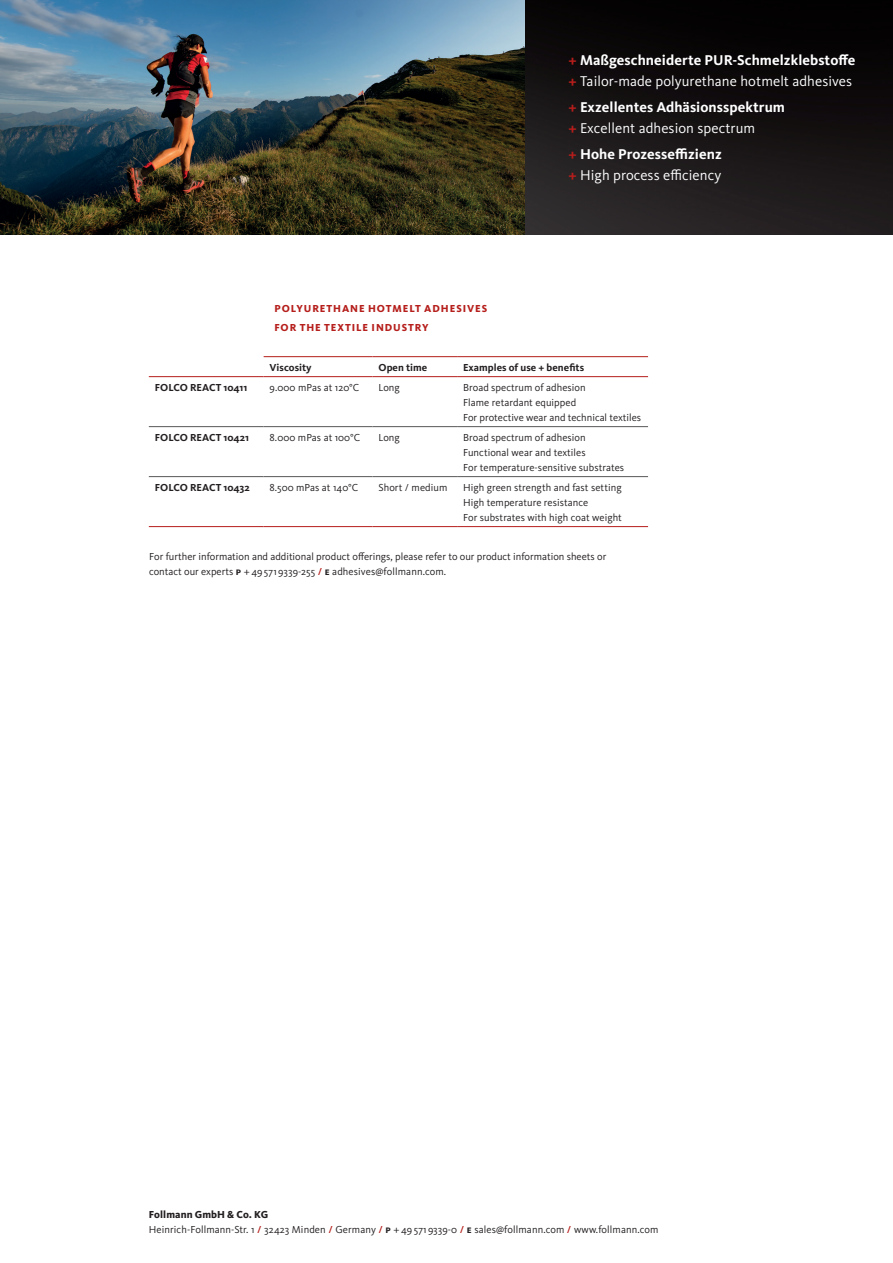
<style>
.page{position:relative;width:893px;height:1263px;background:#fff}
.page>*{position:absolute;margin:0;border:0;box-sizing:border-box;transform-origin:0 0}
.Fließtext_Block_DE{font:14.7px/21.3px "Kievit Pro";letter-spacing:.005em;color:#fff}
.Fließtext_Block_DE-2{font:700 14.7px/21.3px "Kievit Pro";letter-spacing:.005em;color:#fff}
.Fließtext_Tabelle{font:10.5px/15px "Kievit Pro";letter-spacing:.005em;color:#231f20}
.BU_Marginalien_DE{font:10.5px/15px "Kievit Pro";letter-spacing:.01em;color:#231f20}
.Fließtext_Tabelle-2{font:700 10.5px "Kievit Pro";letter-spacing:.005em;color:#231f20}
.H1_Tabelle{font:800 10.5px "Kievit Pro";letter-spacing:.09em;color:#b51e1b}
.s1{font-weight:700;color:#b51e1b}
.s2{font-weight:700}
.s3{color:#b51e1b}
.s4{font-weight:400}
.s5{font-weight:500;color:#b51e1b}
.s6{font-weight:800}
</style>
<div class="page">
<img style="left:0;top:0;width:525px;height:234px">
<img style="left:525px;top:0;width:368px;height:234px">
<hr style="left:264px;top:356px;width:108px;height:1px;background:#b51e1b">
<hr style="left:372px;top:356px;width:85px;height:1px;background:#b51e1b">
<hr style="left:457px;top:356px;width:191px;height:1px;background:#b51e1b">
<hr style="left:264px;top:376px;width:108px;height:1px;background:#b51e1b">
<hr style="left:372px;top:376px;width:85px;height:1px;background:#b51e1b">
<hr style="left:457px;top:376px;width:191px;height:1px;background:#b51e1b">
<hr style="left:149px;top:376px;width:115px;height:1px;background:#b51e1b">
<hr style="left:149px;top:526px;width:115px;height:1px;background:#b51e1b">
<hr style="left:264px;top:526px;width:108px;height:1px;background:#b51e1b">
<hr style="left:372px;top:526px;width:85px;height:1px;background:#b51e1b">
<hr style="left:457px;top:526px;width:191px;height:1px;background:#b51e1b">
<hr style="left:149px;top:426px;width:115px;height:1px;background:#57585a">
<hr style="left:264px;top:426px;width:108px;height:1px;background:#57585a">
<hr style="left:372px;top:426px;width:85px;height:1px;background:#57585a">
<hr style="left:457px;top:426px;width:191px;height:1px;background:#57585a">
<hr style="left:149px;top:476px;width:115px;height:1px;background:#57585a">
<hr style="left:264px;top:476px;width:108px;height:1px;background:#57585a">
<hr style="left:372px;top:476px;width:85px;height:1px;background:#57585a">
<hr style="left:457px;top:476px;width:191px;height:1px;background:#57585a">
<p class="Fließtext_Block_DE" style="left:568px;top:49px;width:289px"><span class="s1">+</span> <span class="s2">Maßgeschneiderte PUR-Schmelzklebstoffe </span><span class="s1">+</span> Tailor-made polyurethane hotmelt adhesives</p>
<p class="Fließtext_Block_DE-2" style="left:568px;top:96px;width:218px"><span class="s3">+</span> Exzellentes Adhäsionsspektrum <span class="s3">+</span> <span class="s4">Excellent adhesion spectrum</span></p>
<p class="Fließtext_Block_DE" style="left:568px;top:143px;width:155px"><span class="s1">+</span> <span class="s2">Hohe Prozesseffizienz </span><span class="s1">+</span> High process efficiency</p>
<p class="H1_Tabelle" style="left:274px;top:302px;width:215px">POLYURETHANE HOTMELT ADHESIVES</p>
<p class="H1_Tabelle" style="left:274px;top:321px;width:156px">FOR THE TEXTILE INDUSTRY</p>
<p class="Fließtext_Tabelle-2" style="left:270px;top:361px;width:44px">Viscosity</p>
<p class="Fließtext_Tabelle-2" style="left:378px;top:361px;width:50px">Open time</p>
<p class="Fließtext_Tabelle-2" style="left:463px;top:361px;width:123px">Examples of use + benefits</p>
<p class="Fließtext_Tabelle-2" style="left:155px;top:381px;width:94px">FOLCO REACT 10411</p>
<p class="Fließtext_Tabelle" style="left:270px;top:380px;width:91px">9.000 mPas at 120°C</p>
<p class="Fließtext_Tabelle" style="left:378px;top:380px;width:23px">Long</p>
<p class="Fließtext_Tabelle" style="left:463px;top:380px;width:124px">Broad spectrum of adhesion<br>Flame retardant equipped</p>
<p class="Fließtext_Tabelle" style="left:463px;top:410px;width:179px">For protective wear and technical textiles</p>
<p class="Fließtext_Tabelle-2" style="left:155px;top:431px;width:96px">FOLCO REACT 10421</p>
<p class="Fließtext_Tabelle" style="left:270px;top:429px;width:92px">8.000 mPas at 100°C</p>
<p class="Fließtext_Tabelle" style="left:378px;top:429px;width:23px">Long</p>
<p class="Fließtext_Tabelle" style="left:463px;top:429px;width:124px">Broad spectrum of adhesion<br>Functional wear and textiles</p>
<p class="Fließtext_Tabelle" style="left:463px;top:459px;width:163px">For temperature-sensitive substrates</p>
<p class="Fließtext_Tabelle-2" style="left:155px;top:481px;width:97px">FOLCO REACT 10432</p>
<p class="Fließtext_Tabelle" style="left:270px;top:479px;width:90px">8.500 mPas at 140°C</p>
<p class="Fließtext_Tabelle" style="left:378px;top:479px;width:70px">Short / medium</p>
<p class="Fließtext_Tabelle" style="left:463px;top:479px;width:160px">High green strength and fast setting<br>High temperature resistance</p>
<p class="Fließtext_Tabelle" style="left:463px;top:509px;width:160px">For substrates with high coat weight</p>
<p class="Fließtext_Tabelle" style="left:149px;top:549px;width:459px">For further information and additional product offerings, please refer to our product information sheets or contact our experts <span class="s2">p</span> + 49 571 9339-255 <span class="s5">/</span> <span class="s2">e</span> adhesives@follmann.com.</p>
<p class="BU_Marginalien_DE" style="left:149px;top:1207px;width:511px"><span class="s6">Follmann GmbH &amp; Co. KG<br></span>Heinrich-Follmann-Str. 1 <span class="s5">/</span> 32423 Minden <span class="s5">/</span> Germany <span class="s5">/</span> <span class="s2">p</span> + 49 571 9339-0 <span class="s5">/</span> <span class="s2">e</span> sales@follmann.com <span class="s5">/</span> www.follmann.com</p>
</div>
